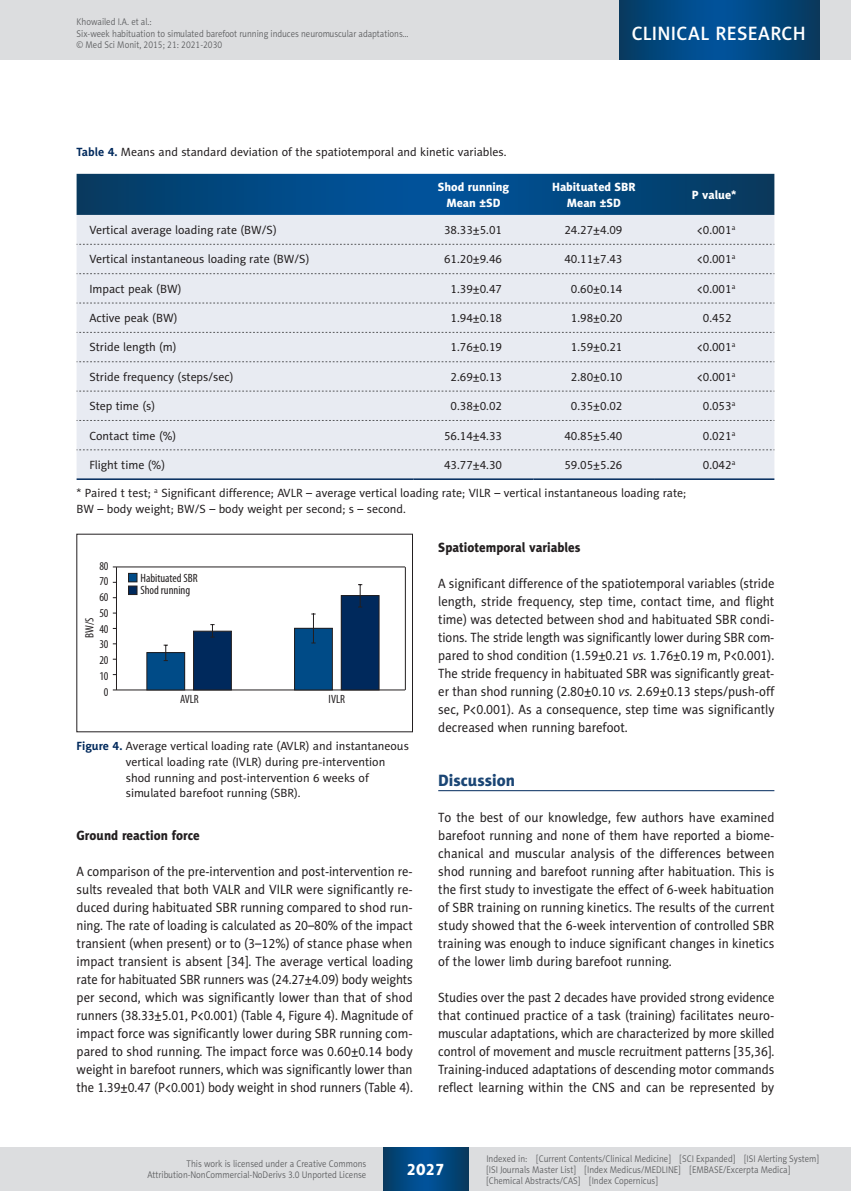
<style>
.page{position:relative;width:851px;height:1191px;background:#fff}
.page>*{position:absolute;margin:0;border:0;box-sizing:border-box;transform-origin:0 0}
.t1{font:19.5px "Naomi Sans EFN Medium";letter-spacing:.015em;color:#fff}
.MSM_Headline_1{font:16.5px "Naomi Sans EFN Heavy";color:#1a4574}
.t2{font:16.5px "Naomi Sans EFN Heavy";color:#fff}
.MSM_Body{font:13.5px/18px "Naomi Sans EFN";color:#231f20;text-align:justify;scale:.94 1}
.MSM_Body-2{font:13.5px/18px "Naomi Sans EFN";color:#231f20;text-align:justify;scale:.95 1}
.MSM_Body-3{font:13.5px/18px "Naomi Sans EFN";color:#231f20;text-align:justify;scale:.93 1}
.MSM_Headline_2{font:13.5px "Naomi Sans EFN Heavy";color:#231f20;scale:.95 1}
.MSM_Tabela_zawartosc{font:12px "Naomi Sans EFN";color:#231f20}
.MSM_Rycina_tytul{font:12px/15.8px "Naomi Sans EFN";color:#231f20}
.MSM_Table_podpis_dol{font:12px/15.8px "Naomi Sans EFN";color:#231f20}
.MSM_Tabela_tytul{font:12px "Naomi Sans EFN";color:#231f20}
.t3{font:condensed 12px/15.8px "Myriad Pro";color:#231f20;text-align:center}
.MSM_Tabela_Head{font:12px "Naomi Sans EFN Heavy";color:#fff}
.t4{font:9.75px/11.2px "Naomi Sans EFN Light";color:#57585a;scale:.9 1}
.s1{font-weight:700;color:#00295c}
.s2{font-style:italic}
</style>
<div class="page">
<hr style="left:438px;top:790px;width:336px;height:1px;background:#00295c">
<svg style="left:113px;top:566px;width:292px;height:124px"></svg>
<svg style="left:77px;top:174px;width:697px;height:41px;background:#02477f"></svg>
<div style="left:77px;top:215px;width:697px;height:263px;background:#e8ebf2"></div>
<svg style="left:77px;top:244px;width:697px;height:1px"></svg>
<svg style="left:77px;top:273px;width:697px;height:1px"></svg>
<svg style="left:77px;top:303px;width:697px;height:1px"></svg>
<svg style="left:77px;top:332px;width:697px;height:1px"></svg>
<svg style="left:77px;top:361px;width:697px;height:1px"></svg>
<svg style="left:77px;top:391px;width:697px;height:1px"></svg>
<svg style="left:77px;top:420px;width:697px;height:1px"></svg>
<svg style="left:77px;top:449px;width:697px;height:1px"></svg>
<hr style="left:77px;top:478px;width:336px;height:2px;background:#00295c">
<hr style="left:413px;top:478px;width:120px;height:2px;background:#00295c">
<hr style="left:533px;top:478px;width:121px;height:2px;background:#00295c">
<hr style="left:654px;top:478px;width:120px;height:2px;background:#00295c">
<div style="left:0;top:1148px;width:850px;height:43px;background:#dcdddf"></div>
<svg style="left:383px;top:1147px;width:85px;height:43px;background:#02477e"></svg>
<div style="left:0;top:0;width:850px;height:60px;background:#dcdddf"></div>
<svg style="left:619px;top:0;width:200px;height:60px;background:#02477e"></svg>
<p class="t4" style="left:77px;top:16px;width:370px">Khowailed I.A. et al.:<br>Six-week habituation to simulated barefoot running induces neuromuscular adaptations… © Med Sci Monit, 2015; 21: 2021-2030</p>
<h1 class="t1" style="left:631px;top:22px;width:175px">CLINICAL RESEARCH</h1>
<p class="MSM_Tabela_tytul" style="left:77px;top:145px;width:431px"><span class="s1">Table 4.</span> Means and standard deviation of the spatiotemporal and kinetic variables.</p>
<p class="MSM_Tabela_Head" style="left:437px;top:180px;width:73px">Shod running</p>
<p class="MSM_Tabela_Head" style="left:446px;top:195px;width:56px">Mean ±SD</p>
<p class="MSM_Tabela_Head" style="left:552px;top:180px;width:85px">Habituated SBR</p>
<p class="MSM_Tabela_Head" style="left:566px;top:195px;width:56px">Mean ±SD</p>
<p class="MSM_Tabela_Head" style="left:691px;top:187px;width:46px">P value*</p>
<p class="MSM_Tabela_zawartosc" style="left:89px;top:223px;width:189px">Vertical average loading rate (BW/S)</p>
<p class="MSM_Tabela_zawartosc" style="left:444px;top:223px;width:60px">38.33±5.01</p>
<p class="MSM_Tabela_zawartosc" style="left:564px;top:223px;width:60px">24.27±4.09</p>
<p class="MSM_Tabela_zawartosc" style="left:696px;top:223px;width:40px">&lt;0.001<sup>a</sup></p>
<p class="MSM_Tabela_zawartosc" style="left:89px;top:252px;width:221px">Vertical instantaneous loading rate (BW/S)</p>
<p class="MSM_Tabela_zawartosc" style="left:444px;top:252px;width:60px">61.20±9.46</p>
<p class="MSM_Tabela_zawartosc" style="left:564px;top:252px;width:60px">40.11±7.43</p>
<p class="MSM_Tabela_zawartosc" style="left:696px;top:252px;width:40px">&lt;0.001<sup>a</sup></p>
<p class="MSM_Tabela_zawartosc" style="left:89px;top:282px;width:94px">Impact peak (BW)</p>
<p class="MSM_Tabela_zawartosc" style="left:450px;top:282px;width:53px">1.39±0.47</p>
<p class="MSM_Tabela_zawartosc" style="left:571px;top:282px;width:53px">0.60±0.14</p>
<p class="MSM_Tabela_zawartosc" style="left:696px;top:282px;width:40px">&lt;0.001<sup>a</sup></p>
<p class="MSM_Tabela_zawartosc" style="left:89px;top:311px;width:90px">Active peak (BW)</p>
<p class="MSM_Tabela_zawartosc" style="left:450px;top:311px;width:53px">1.94±0.18</p>
<p class="MSM_Tabela_zawartosc" style="left:571px;top:311px;width:53px">1.98±0.20</p>
<p class="MSM_Tabela_zawartosc" style="left:702px;top:311px;width:30px">0.452</p>
<p class="MSM_Tabela_zawartosc" style="left:89px;top:340px;width:89px">Stride length (m)</p>
<p class="MSM_Tabela_zawartosc" style="left:450px;top:340px;width:53px">1.76±0.19</p>
<p class="MSM_Tabela_zawartosc" style="left:571px;top:340px;width:53px">1.59±0.21</p>
<p class="MSM_Tabela_zawartosc" style="left:696px;top:340px;width:40px">&lt;0.001<sup>a</sup></p>
<p class="MSM_Tabela_zawartosc" style="left:89px;top:370px;width:146px">Stride frequency (steps/sec)</p>
<p class="MSM_Tabela_zawartosc" style="left:450px;top:370px;width:53px">2.69±0.13</p>
<p class="MSM_Tabela_zawartosc" style="left:571px;top:370px;width:53px">2.80±0.10</p>
<p class="MSM_Tabela_zawartosc" style="left:696px;top:370px;width:40px">&lt;0.001<sup>a</sup></p>
<p class="MSM_Tabela_zawartosc" style="left:89px;top:399px;width:67px">Step time (s)</p>
<p class="MSM_Tabela_zawartosc" style="left:450px;top:399px;width:53px">0.38±0.02</p>
<p class="MSM_Tabela_zawartosc" style="left:571px;top:399px;width:53px">0.35±0.02</p>
<p class="MSM_Tabela_zawartosc" style="left:702px;top:399px;width:34px">0.053<sup>a</sup></p>
<p class="MSM_Tabela_zawartosc" style="left:89px;top:428px;width:88px">Contact time (%)</p>
<p class="MSM_Tabela_zawartosc" style="left:444px;top:428px;width:60px">56.14±4.33</p>
<p class="MSM_Tabela_zawartosc" style="left:564px;top:428px;width:60px">40.85±5.40</p>
<p class="MSM_Tabela_zawartosc" style="left:702px;top:428px;width:34px">0.021<sup>a</sup></p>
<p class="MSM_Tabela_zawartosc" style="left:89px;top:458px;width:77px">Flight time (%)</p>
<p class="MSM_Tabela_zawartosc" style="left:444px;top:458px;width:60px">43.77±4.30</p>
<p class="MSM_Tabela_zawartosc" style="left:564px;top:458px;width:60px">59.05±5.26</p>
<p class="MSM_Tabela_zawartosc" style="left:702px;top:458px;width:34px">0.042<sup>a</sup></p>
<p class="MSM_Table_podpis_dol" style="left:77px;top:485px;width:611px">* Paired t test; <sup>a</sup> Significant difference; AVLR – average vertical loading rate; VILR – vertical instantaneous loading rate;<br>BW – body weight; BW/S – body weight per second; s – second.</p>
<p class="t3" style="left:99px;top:558px;width:11px">80<br>70<br>60<br>50<br>40<br>30<br>20<br>10<br>0</p>
<p class="t3" style="left:82px;top:638px;width:22px;rotate:-90deg">BW/S</p>
<p class="t3" style="left:140px;top:572px;width:59px;line-height:12px;text-align:left">Habituated SBR<br>Shod running</p>
<p class="t3" style="left:180px;top:692px;width:20px">AVLR</p>
<p class="t3" style="left:328px;top:692px;width:18px">IVLR</p>
<p class="MSM_Rycina_tytul" style="left:126px;top:738px;width:284px;text-indent:-49px"><span class="s1">Figure 4.</span> Average vertical loading rate (AVLR) and instantaneous vertical loading rate (IVLR) during pre-intervention shod running and post-intervention 6 weeks of simulated barefoot running (SBR).</p>
<p class="MSM_Headline_2" style="left:77px;top:827px;width:131px">Ground reaction force</p>
<p class="MSM_Body" style="left:77px;top:862px;width:359px">A comparison of the pre-intervention and post-intervention re&shy;sults revealed that both VALR and VILR were significantly re&shy;duced during habituated SBR running compared to shod run&shy;ning. The rate of loading is calculated as 20–80% of the impact transient (when present) or to (3–12%) of stance phase when impact transient is absent [34]. The average vertical loading rate for habituated SBR runners was (24.27±4.09) body weights per second, which was significantly lower than that of shod runners (38.33±5.01, P&lt;0.001) (Table 4, Figure 4). Magnitude of impact force was significantly lower during SBR running com&shy;pared to shod running. The impact force was 0.60±0.14 body weight in barefoot runners, which was significantly lower than the 1.39±0.47 (P&lt;0.001) body weight in shod runners (Table 4).</p>
<p class="MSM_Headline_2" style="left:438px;top:539px;width:151px">Spatiotemporal variables</p>
<p class="MSM_Body" style="left:438px;top:574px;width:359px">A significant difference of the spatiotemporal variables (stride length, stride frequency, step time, contact time, and flight time) was detected between shod and habituated SBR condi&shy;tions. The stride length was significantly lower during SBR com&shy;pared to shod condition (1.59±0.21 <span class="s2">vs.</span> 1.76±0.19 m, P&lt;0.001).<br>The stride frequency in habituated SBR was significantly great&shy;er than shod running (2.80±0.10 <span class="s2">vs.</span> 2.69±0.13 steps/push-off sec, P&lt;0.001). As a consequence, step time was significantly decreased when running barefoot.</p>
<p class="MSM_Headline_1" style="left:438px;top:770px;width:78px">Discussion</p>
<p class="MSM_Body-2" style="left:438px;top:808px;width:355px">To the best of our knowledge, few authors have examined barefoot running and none of them have reported a biome&shy;chanical and muscular analysis of the differences between shod running and barefoot running after habituation. This is the first study to investigate the effect of 6-week habituation of SBR training on running kinetics. The results of the current study showed that the 6-week intervention of controlled SBR training was enough to induce significant changes in kinetics of the lower limb during barefoot running.</p>
<p class="MSM_Body-3" style="left:438px;top:988px;width:363px">Studies over the past 2 decades have provided strong evidence that continued practice of a task (training) facilitates neuro&shy;muscular adaptations, which are characterized by more skilled control of movement and muscle recruitment patterns [35,36].<br>Training-induced adaptations of descending motor commands reflect learning within the CNS and can be represented by</p>
<p class="t4" style="left:147px;top:1158px;width:245px;text-align:right">This work is licensed under a Creative Commons<br>Attribution-NonCommercial-NoDerivs 3.0 Unported License</p>
<p class="t2" style="left:406px;top:1159px;width:40px">2027</p>
<p class="t4" style="left:486px;top:1152px;width:371px">Indexed in: [Current Contents/Clinical Medicine] [SCI Expanded] [ISI Alerting System] [ISI Journals Master List] [Index Medicus/MEDLINE] [EMBASE/Excerpta Medica] [Chemical Abstracts/CAS] [Index Copernicus]</p>
</div>
